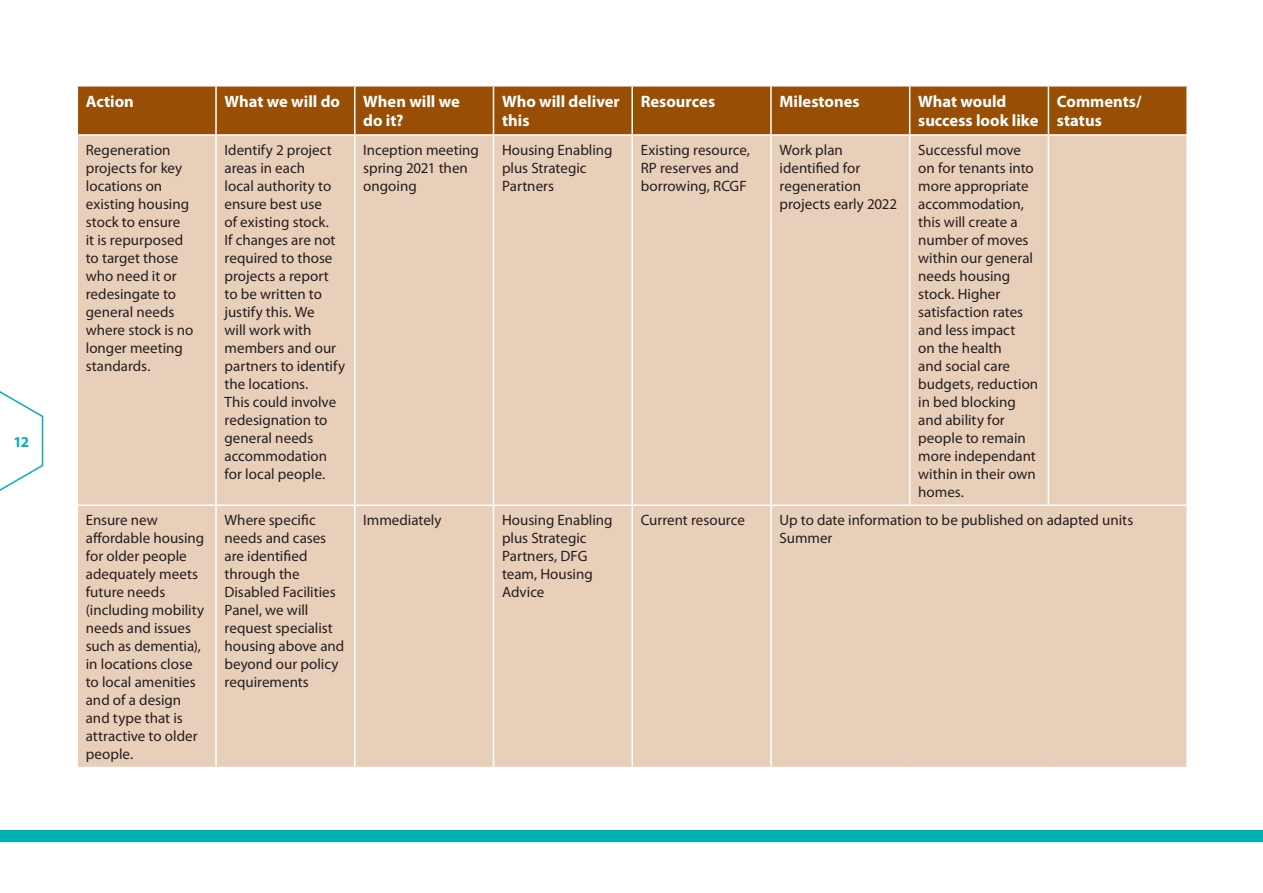
<style>
.page{position:relative;width:1263px;height:893px;background:#fff}
.page>*{position:absolute;margin:0;border:0;box-sizing:border-box;transform-origin:0 0}
.t1{font:700 16.5px/19.8px "Myriad Pro";color:#fff}
.t2{font:15px/18px "Myriad Pro";color:#231f20}
.t3{font:700 15px "Myriad Pro";color:#00b1b2}
</style>
<div class="page">
<div style="left:0;top:830px;width:1263px;height:12px;background:#00b1b2"></div>
<svg style="left:0;top:391px;width:44px;height:100px"></svg>
<div style="left:78px;top:87px;width:1108px;height:47px;background:#984f05"></div>
<div style="left:78px;top:136px;width:1108px;height:631px;background:#e8cfb9"></div>
<hr style="left:215px;top:136px;width:2px;height:368px;background:#fff">
<hr style="left:354px;top:136px;width:1px;height:368px;background:#fff">
<hr style="left:493px;top:136px;width:1px;height:368px;background:#fff">
<hr style="left:631px;top:136px;width:2px;height:368px;background:#fff">
<hr style="left:770px;top:136px;width:2px;height:368px;background:#fff">
<hr style="left:909px;top:136px;width:1px;height:368px;background:#fff">
<hr style="left:1048px;top:136px;width:1px;height:368px;background:#fff">
<hr style="left:77px;top:504px;width:139px;height:2px;background:#fff">
<hr style="left:216px;top:504px;width:139px;height:2px;background:#fff">
<hr style="left:215px;top:506px;width:2px;height:261px;background:#fff">
<hr style="left:355px;top:504px;width:138px;height:2px;background:#fff">
<hr style="left:354px;top:506px;width:1px;height:261px;background:#fff">
<hr style="left:493px;top:504px;width:139px;height:2px;background:#fff">
<hr style="left:493px;top:506px;width:1px;height:261px;background:#fff">
<hr style="left:632px;top:504px;width:139px;height:2px;background:#fff">
<hr style="left:631px;top:506px;width:2px;height:261px;background:#fff">
<hr style="left:771px;top:504px;width:139px;height:2px;background:#fff">
<hr style="left:770px;top:506px;width:2px;height:261px;background:#fff">
<hr style="left:910px;top:504px;width:138px;height:2px;background:#fff">
<hr style="left:1048px;top:504px;width:140px;height:2px;background:#fff">
<hr style="left:215px;top:87px;width:2px;height:47px;background:#fff">
<hr style="left:354px;top:87px;width:1px;height:47px;background:#fff">
<hr style="left:493px;top:87px;width:1px;height:47px;background:#fff">
<hr style="left:631px;top:87px;width:2px;height:47px;background:#fff">
<hr style="left:770px;top:87px;width:2px;height:47px;background:#fff">
<hr style="left:909px;top:87px;width:1px;height:47px;background:#fff">
<hr style="left:1048px;top:87px;width:1px;height:47px;background:#fff">
<p class="t3" style="left:13px;top:432px;width:17px">12</p>
<p class="t1" style="left:86px;top:91px;width:50px">Action</p>
<p class="t1" style="left:225px;top:91px;width:117px">What we will do</p>
<p class="t1" style="left:363px;top:91px;width:98px">When will we do it?</p>
<p class="t1" style="left:502px;top:91px;width:119px">Who will deliver this</p>
<p class="t1" style="left:641px;top:91px;width:76px">Resources</p>
<p class="t1" style="left:779px;top:91px;width:82px">Milestones</p>
<p class="t1" style="left:918px;top:91px;width:122px">What would success look like</p>
<p class="t1" style="left:1057px;top:91px;width:86px">Comments/ status</p>
<p class="t2" style="left:86px;top:140px;width:109px">Regeneration projects for key locations on existing housing stock to ensure<br>it is repurposed to target those who need it or redesingate to general needs where stock is no longer meeting standards.</p>
<p class="t2" style="left:225px;top:140px;width:122px">Identify 2 project areas in each<br>local authority to ensure best use<br>of existing stock.<br>If changes are not required to those projects a report to be written to justify this. We<br>will work with members and our partners to identify the locations.<br>This could involve redesignation to general needs accommodation for local people.</p>
<p class="t2" style="left:363px;top:140px;width:117px">Inception meeting spring 2021 then ongoing</p>
<p class="t2" style="left:502px;top:140px;width:112px">Housing Enabling plus Strategic<br>Partners</p>
<p class="t2" style="left:641px;top:140px;width:111px">Existing resource,<br>RP reserves and borrowing, RCGF</p>
<p class="t2" style="left:779px;top:140px;width:119px">Work plan identified for regeneration projects early 2022</p>
<p class="t2" style="left:918px;top:140px;width:122px">Successful move on for tenants into more appropriate accommodation, this will create a number of moves within our general needs housing stock. Higher satisfaction rates and less impact<br>on the health<br>and social care budgets, reduction in bed blocking and ability for people to remain more independant within in their own homes.</p>
<p class="t2" style="left:86px;top:511px;width:120px">Ensure new affordable housing for older people adequately meets future needs (including mobility needs and issues such as dementia), in locations close to local amenities and of a design and type that is attractive to older people.</p>
<p class="t2" style="left:225px;top:511px;width:121px">Where specific needs and cases are identified through the<br>Disabled Facilities<br>Panel, we will request specialist housing above and beyond our policy requirements</p>
<p class="t2" style="left:363px;top:511px;width:80px">Immediately</p>
<p class="t2" style="left:502px;top:511px;width:112px">Housing Enabling plus Strategic<br>Partners, DFG team, Housing<br>Advice</p>
<p class="t2" style="left:641px;top:511px;width:106px">Current resource</p>
<p class="t2" style="left:779px;top:511px;width:355px">Up to date information to be published on adapted units<br>Summer</p>
</div>
